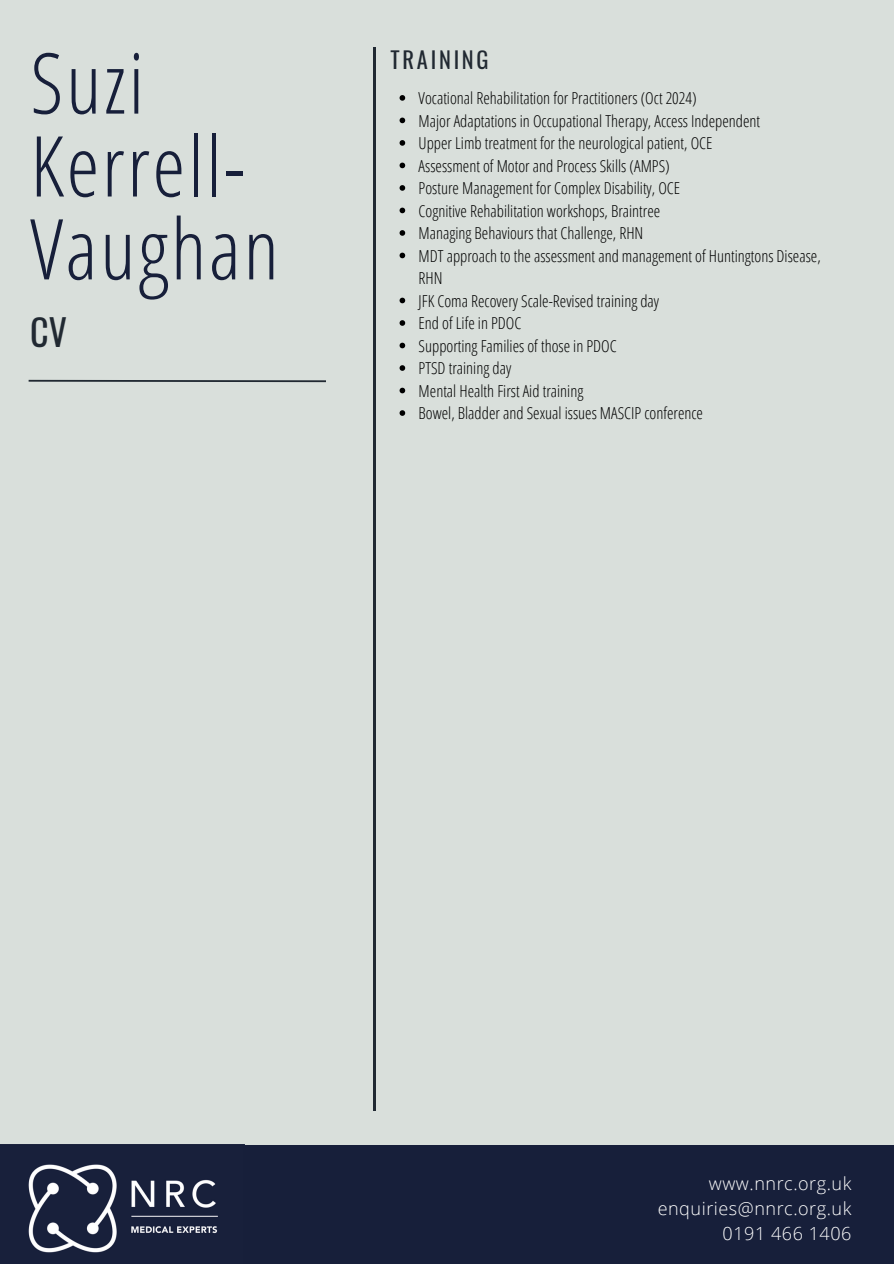
<style>
.page{position:relative;width:894px;height:1264px;background:#fff}
.page>*{position:absolute;margin:0;border:0;box-sizing:border-box;transform-origin:0 0}
.t1{font:300 84px/82.8px "Open Sans Condensed";letter-spacing:.03em;color:#171f3a}
.t2{font:36px "Oswald";color:#212932}
.t3{font:22.5px "Oswald";letter-spacing:.12em;color:#212932}
.t4{font:300 18px "Open Sans";letter-spacing:.03em;color:#fff}
.t5{font:300 16.5px/22.5px "Open Sans Condensed";color:#000}
</style>
<div class="page">
<div style="left:0;top:0;width:893px;height:1263px;background:#d9dfdb"></div>
<svg style="left:28px;top:380px;width:298px;height:2px"></svg>
<div style="left:0;top:1144px;width:893px;height:119px;background:#171f3a"></div>
<img style="left:28px;top:1164px;width:190px;height:89px">
<svg style="left:399px;top:95px;width:6px;height:6px"></svg>
<svg style="left:399px;top:118px;width:6px;height:5px"></svg>
<svg style="left:399px;top:140px;width:6px;height:6px"></svg>
<svg style="left:399px;top:163px;width:6px;height:5px"></svg>
<svg style="left:399px;top:185px;width:6px;height:6px"></svg>
<svg style="left:399px;top:208px;width:6px;height:5px"></svg>
<svg style="left:399px;top:230px;width:6px;height:6px"></svg>
<svg style="left:399px;top:253px;width:6px;height:5px"></svg>
<svg style="left:399px;top:298px;width:6px;height:5px"></svg>
<svg style="left:399px;top:320px;width:6px;height:6px"></svg>
<svg style="left:399px;top:343px;width:6px;height:5px"></svg>
<svg style="left:399px;top:365px;width:6px;height:6px"></svg>
<svg style="left:399px;top:388px;width:6px;height:5px"></svg>
<svg style="left:399px;top:410px;width:6px;height:6px"></svg>
<hr style="left:373px;top:47px;width:2px;height:1063px;background:#212932">
<h2 class="t1" style="left:30px;top:40px;width:250px">Suzi<br>Kerrell-<br>Vaughan</h2>
<h3 class="t2" style="left:30px;top:303px;width:38px">CV</h3>
<p class="t3" style="left:390px;top:43px;width:99px">TRAINING</p>
<p class="t5" style="left:418px;top:86px;width:279px">Vocational Rehabilitation for Practitioners (Oct 2024)</p>
<p class="t5" style="left:418px;top:109px;width:343px">Major Adaptations in Occupational Therapy, Access Independent</p>
<p class="t5" style="left:418px;top:131px;width:295px">Upper Limb treatment for the neurological patient, OCE</p>
<p class="t5" style="left:418px;top:154px;width:252px">Assessment of Motor and Process Skills (AMPS)</p>
<p class="t5" style="left:418px;top:176px;width:263px">Posture Management for Complex Disability, OCE</p>
<p class="t5" style="left:418px;top:199px;width:243px">Cognitive Rehabilitation workshops, Braintree</p>
<p class="t5" style="left:418px;top:221px;width:226px">Managing Behaviours that Challenge, RHN</p>
<p class="t5" style="left:418px;top:244px;width:403px">MDT approach to the assessment and management of Huntingtons Disease,<br>RHN</p>
<p class="t5" style="left:418px;top:289px;width:242px">JFK Coma Recovery Scale-Revised training day</p>
<p class="t5" style="left:418px;top:311px;width:104px">End of Life in PDOC</p>
<p class="t5" style="left:418px;top:334px;width:200px">Supporting Families of those in PDOC</p>
<p class="t5" style="left:418px;top:356px;width:94px">PTSD training day</p>
<p class="t5" style="left:418px;top:379px;width:166px">Mental Health First Aid training</p>
<p class="t5" style="left:418px;top:401px;width:286px">Bowel, Bladder and Sexual issues MASCIP conference</p>
<p class="t4" style="left:708px;top:1170px;width:144px">www.nnrc.org.uk</p>
<p class="t4" style="left:657px;top:1195px;width:195px">enquiries@nnrc.org.uk</p>
<p class="t4" style="left:722px;top:1221px;width:130px">0191 466 1406</p>
</div>
